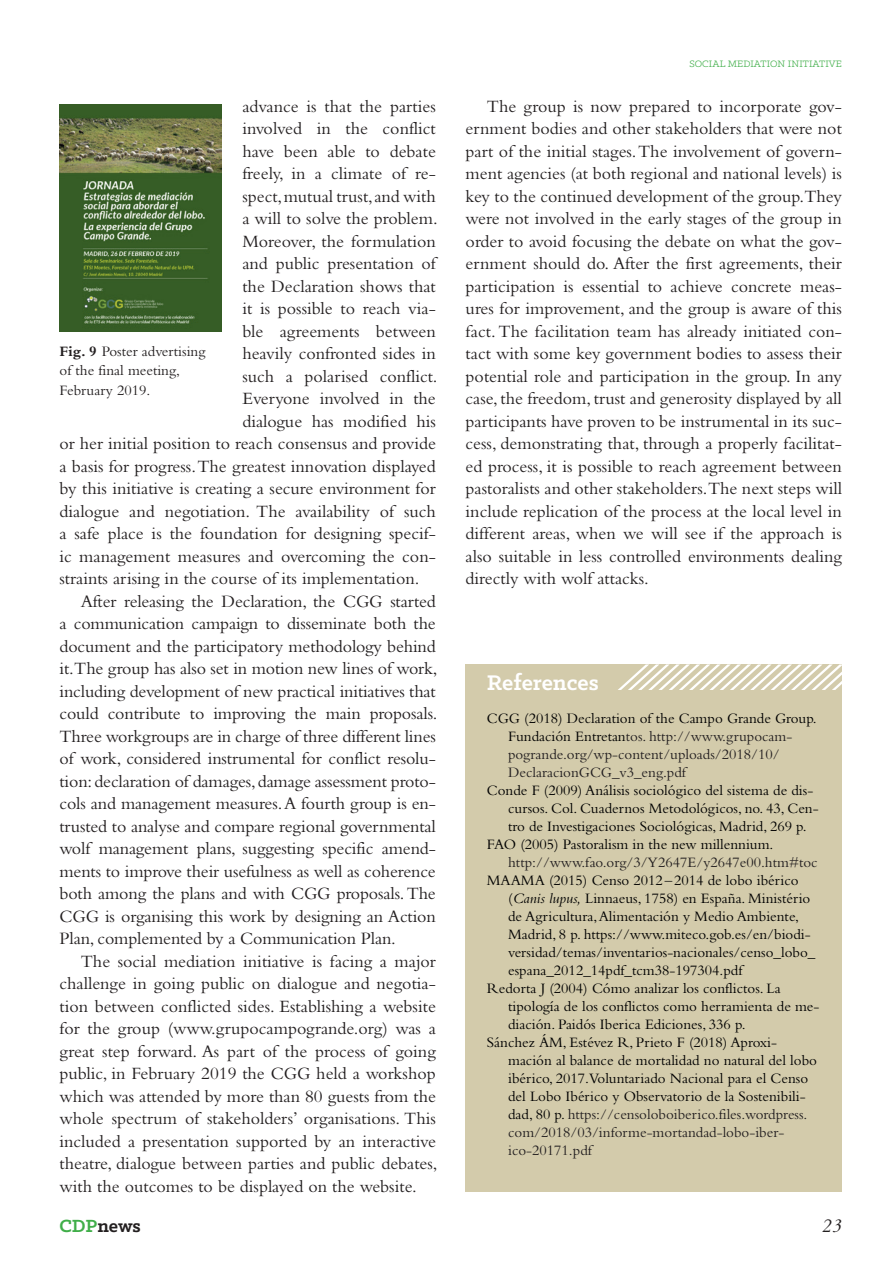
<style>
.page{position:relative;width:893px;height:1263px;background:#fff}
.page>*{position:absolute;margin:0;border:0;box-sizing:border-box;transform-origin:0 0}
._1a_Acknowledg___Ref{font:700 24px "Klinic Slab";color:#fff}
.t1{font:700 19.95px "Klinic Slab";letter-spacing:-.005em;color:#231f20}
.t2{font:italic 19.95px "Bembo";color:#231f20}
._12_auf_15_gs_regula{font:18px/22.5px "Bembo";color:#231f20;text-align:justify}
._3_10_auf_12regular{font:15px/18px "Bembo";color:#000}
._3_10_auf_12regular-2{font:15px/18px "Bembo";color:#231f20}
.Fig_10_auf_13{font:15px/19.5px "Bembo";color:#231f20}
.t3{font:10.5px "Klinic Slab";letter-spacing:.01em;color:#40ae49}
.s1{font-weight:700}
.s2{color:#000}
.s3{font-style:italic}
.s4{color:#231f20}
.s5{color:#40ae49}
</style>
<div class="page">
<div style="left:466px;top:664px;width:376px;height:528px;background:#d3cbab"></div>
<svg style="left:618px;top:664px;width:224px;height:26px"></svg>
<img style="left:60px;top:104px;width:161px;height:228px">
<p class="_12_auf_15_gs_regula" style="left:242px;top:94px;width:195px">advance is that the parties</p>
<p class="_12_auf_15_gs_regula" style="left:242px;top:117px;width:195px">involved in the conflict</p>
<p class="_12_auf_15_gs_regula" style="left:242px;top:139px;width:195px">have been able to debate</p>
<p class="_12_auf_15_gs_regula" style="left:242px;top:162px;width:195px">freely, in a climate of re-</p>
<p class="_12_auf_15_gs_regula" style="left:242px;top:184px;width:195px">spect, mutual trust, and with</p>
<p class="_12_auf_15_gs_regula" style="left:242px;top:207px;width:197px">a will to solve the problem.</p>
<p class="_12_auf_15_gs_regula" style="left:242px;top:229px;width:195px">Moreover, the formulation</p>
<p class="_12_auf_15_gs_regula" style="left:242px;top:252px;width:195px">and public presentation of</p>
<p class="_12_auf_15_gs_regula" style="left:242px;top:274px;width:195px">the Declaration shows that</p>
<p class="_12_auf_15_gs_regula" style="left:242px;top:297px;width:195px">it is possible to reach via-</p>
<p class="_12_auf_15_gs_regula" style="left:242px;top:319px;width:195px">ble agreements between</p>
<p class="_12_auf_15_gs_regula" style="left:242px;top:342px;width:195px">heavily confronted sides in</p>
<p class="_12_auf_15_gs_regula" style="left:242px;top:364px;width:197px">such a polarised conflict.</p>
<p class="_12_auf_15_gs_regula" style="left:242px;top:387px;width:195px">Everyone involved in the</p>
<p class="_12_auf_15_gs_regula" style="left:242px;top:409px;width:195px">dialogue has modified his</p>
<p class="_12_auf_15_gs_regula" style="left:60px;top:432px;width:378px">or her initial position to reach consensus and provide</p>
<p class="_12_auf_15_gs_regula" style="left:60px;top:454px;width:378px">a basis for progress. The greatest innovation displayed</p>
<p class="_12_auf_15_gs_regula" style="left:60px;top:477px;width:378px">by this initiative is creating a secure environment for</p>
<p class="_12_auf_15_gs_regula" style="left:60px;top:499px;width:378px">dialogue and negotiation. The availability of such</p>
<p class="_12_auf_15_gs_regula" style="left:60px;top:522px;width:378px">a safe place is the foundation for designing specif-</p>
<p class="_12_auf_15_gs_regula" style="left:60px;top:544px;width:378px">ic management measures and overcoming the con-</p>
<p class="_12_auf_15_gs_regula" style="left:60px;top:567px;width:361px">straints arising in the course of its implementation.</p>
<p class="_12_auf_15_gs_regula" style="left:60px;top:589px;width:380px;text-indent:21px">After releasing the Declaration, the CGG started a communication campaign to disseminate both the document and the participatory methodology behind it.The group has also set in motion new lines of work, including development of new practical initiatives that could contribute to improving the main proposals.<br>Three workgroups are in charge of three different lines of work, considered instrumental for conflict resolu&shy;tion: declaration of damages, damage assessment proto&shy;cols and management measures. A fourth group is en&shy;trusted to analyse and compare regional governmental wolf management plans, suggesting specific amend&shy;ments to improve their usefulness as well as coherence both among the plans and with CGG proposals. The CGG is organising this work by designing an Action Plan, complemented by a Communication Plan.</p>
<p class="_12_auf_15_gs_regula" style="left:60px;top:949px;width:380px;text-indent:21px">The social mediation initiative is facing a major challenge in going public on dialogue and negotia&shy;tion between conflicted sides. Establishing a website for the group (www.grupocampogrande.org) was a great step forward. As part of the process of going public, in February 2019 the CGG held a workshop which was attended by more than 80 guests from the whole spectrum of stakeholders’ organisations. This included a presentation supported by an interactive theatre, dialogue between parties and public debates, with the outcomes to be displayed on the website.</p>
<p class="Fig_10_auf_13" style="left:60px;top:341px;width:147px"><span class="s1">Fig. 9</span> Poster advertising of the final meeting,<br>February 2019.</p>
<p class="t3" style="left:689px;top:58px;width:154px">SOCIAL MEDIATION INITIATIVE</p>
<p class="_12_auf_15_gs_regula" style="left:466px;top:94px;width:378px;text-indent:21px">The group is now prepared to incorporate gov&shy;ernment bodies and other stakeholders that were not part of the initial stages. The involvement of govern&shy;ment agencies (at both regional and national levels) is key to the continued development of the group.They were not involved in the early stages of the group in order to avoid focusing the debate on what the gov&shy;ernment should do. After the first agreements, their participation is essential to achieve concrete meas&shy;ures for improvement, and the group is aware of this fact. The facilitation team has already initiated con&shy;tact with some key government bodies to assess their potential role and participation in the group. In any case, the freedom, trust and generosity displayed by all participants have proven to be instrumental in its suc&shy;cess, demonstrating that, through a properly facilitat&shy;ed process, it is possible to reach agreement between pastoralists and other stakeholders.The next steps will include replication of the process at the local level in different areas, when we will see if the approach is also suitable in less controlled environments dealing directly with wolf attacks.</p>
<p class="_1a_Acknowledg___Ref" style="left:487px;top:667px;width:113px">References</p>
<p class="_3_10_auf_12regular-2" style="left:508px;top:709px;width:310px;text-indent:-21px"><span class="s2">CGG (2018) Declaration of the Campo Grande Group.<br>Fundación Entretan</span>tos. http://www.grupocam&shy;pogrande.org/wp-content/uploads/2018/10/ DeclaracionGCG_v3_eng.pdf</p>
<p class="_3_10_auf_12regular" style="left:508px;top:781px;width:312px;text-indent:-21px">Conde F (2009) Análisis sociológico del sistema de dis&shy;cursos. Col. Cuadernos Metodológicos, no. 43, Cen&shy;tro de Investigaciones Sociológicas, Madrid, 269 p.</p>
<p class="_3_10_auf_12regular-2" style="left:508px;top:835px;width:311px;text-indent:-21px"><span class="s2">FAO (2005) Pastoralism in the new millennium. </span>http://www.fao.org/3/Y2647E/y2647e00.htm#toc</p>
<p class="_3_10_auf_12regular" style="left:508px;top:871px;width:309px;text-indent:-21px">MAAMA (2015) Censo 2012 – 2014 de lobo ibérico (<span class="s3">Canis lupus,</span> Linnaeus, 1758) en España. Ministério de Agricultura, Alimentación y Medio Ambiente, Madrid, 8 p. https://www.miteco.gob.es/en/biodi&shy;versidad/temas/inventarios-nacionales/censo_lobo_ espana_2012_14pdf_tcm38-197304.pdf</p>
<p class="_3_10_auf_12regular" style="left:508px;top:979px;width:313px;text-indent:-21px">Redorta J (2004) Cómo analizar los conflictos. La tipología de los conflictos como herramienta de me&shy;diación. Paidós Iberica Ediciones, 336 p.</p>
<p class="_3_10_auf_12regular" style="left:508px;top:1033px;width:310px;text-indent:-21px">Sánchez ÁM, Estévez R, Prieto F (2018) Aproxi&shy;mación al balance de mortalidad no natural del lobo ibérico, 2017.Voluntariado Nacional para el Censo del Lobo Ibérico y Observatorio de la Sostenibili&shy;dad, 80 p. <span class="s4">https://censoloboiberico.files.wordpress. com/2018/03/informe-mortandad-lobo-iber&shy;ico-20171.pdf</span></p>
<p class="t1" style="left:60px;top:1212px;width:83px"><span class="s5">CDP</span>news</p>
<p class="t2" style="left:822px;top:1213px;width:22px">23</p>
</div>
